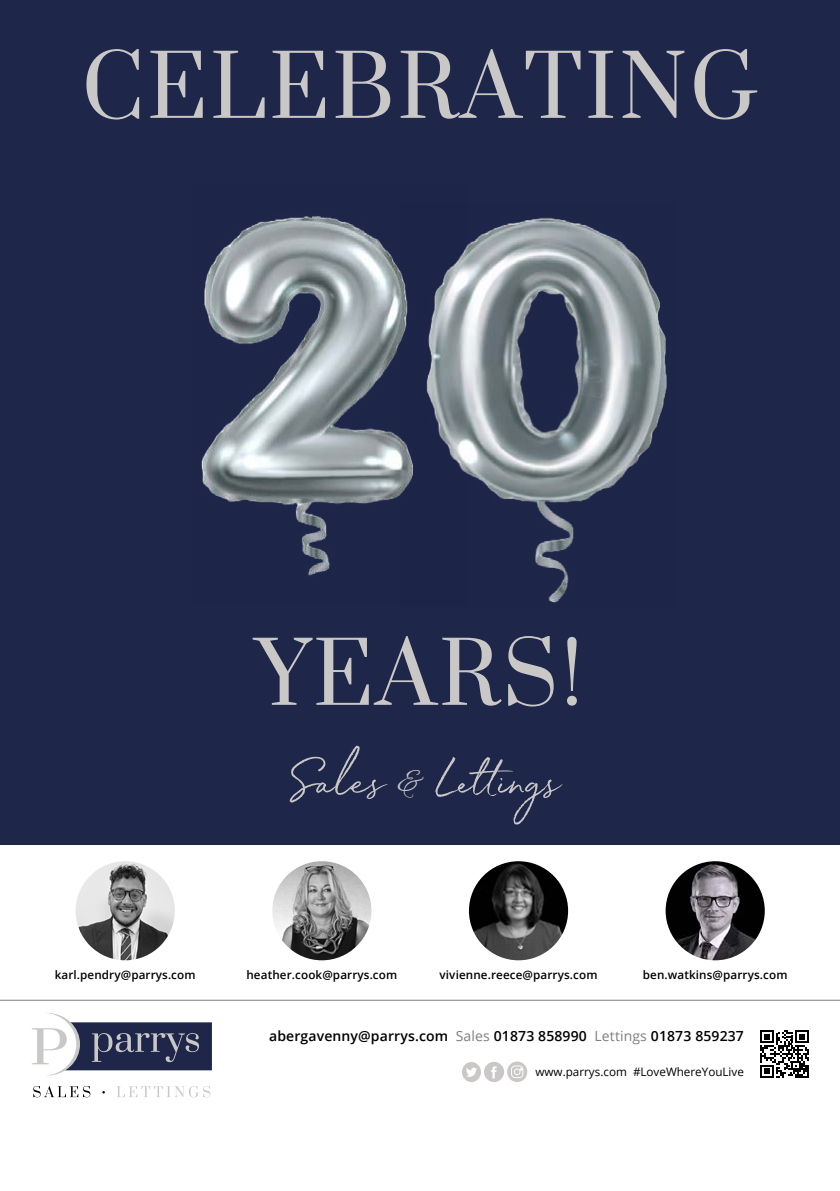
<style>
.page{position:relative;width:840px;height:1191px;background:#fff}
.page>*{position:absolute;margin:0;border:0;box-sizing:border-box;transform-origin:0 0}
.t1{font:83.8px "Prata";letter-spacing:.03em;color:#cac7c7}
.t2{font:56px "White Oleander";color:#cac7c7}
.t3{font:600 14px "Open Sans";letter-spacing:.01em;color:#000}
.t4{font:600 11.6px "Open Sans";letter-spacing:.01em;color:#000}
.t5{font:11.6px "Open Sans";color:#000}
.s1{font-family:"Alex Brush";font-size:35px}
.s2{font-weight:400;color:#807f7f}
</style>
<div class="page">
<div style="left:0;top:0;width:839px;height:844px;background:#1e2749"></div>
<img style="left:201px;top:216px;width:199px;height:360px">
<svg style="left:32px;top:1013px;width:180px;height:62px"></svg>
<svg style="left:33px;top:1086px;width:57px;height:11px"></svg>
<svg style="left:117px;top:1086px;width:93px;height:11px"></svg>
<svg style="left:462px;top:1062px;width:42px;height:20px"></svg>
<div style="left:507px;top:1061px;width:20px;height:21px;background:#cac7c7;border-radius:50%"></div>
<svg style="left:511px;top:1065px;width:12px;height:13px"></svg>
<hr style="left:0;top:1000px;width:839px;height:1px;background:#807f7f">
<img style="left:76px;top:861px;width:99px;height:99px;border-radius:50px">
<img style="left:272px;top:861px;width:99px;height:99px;border-radius:50px">
<svg style="left:760px;top:1030px;width:48px;height:48px"></svg>
<img style="left:665px;top:861px;width:99px;height:99px;border-radius:50px">
<img style="left:400px;top:218px;width:267px;height:385px">
<img style="left:468px;top:861px;width:99px;height:99px;border-radius:50px">
<h1 class="t1" style="left:82px;top:17px;width:677px">CELEBRATING</h1>
<h1 class="t1" style="left:255px;top:604px;width:329px">YEARS!</h1>
<h2 class="t2" style="left:291px;top:740px;width:268px">Sales <span class="s1">&amp;</span> Lettings</h2>
<p class="t4" style="left:55px;top:966px;width:142px">karl.pendry@parrys.com</p>
<p class="t4" style="left:246px;top:966px;width:152px">heather.cook@parrys.com</p>
<p class="t4" style="left:642px;top:966px;width:146px">ben.watkins@parrys.com</p>
<p class="t4" style="left:439px;top:966px;width:159px">vivienne.reece@parrys.com</p>
<p class="t3" style="left:269px;top:1026px;width:476px">abergavenny@parrys.com <span class="s2">Sales</span> 01873 858990 <span class="s2">Lettings</span> 01873 859237</p>
<p class="t5" style="left:535px;top:1063px;width:210px">www.parrys.com #LoveWhereYouLive</p>
</div>
